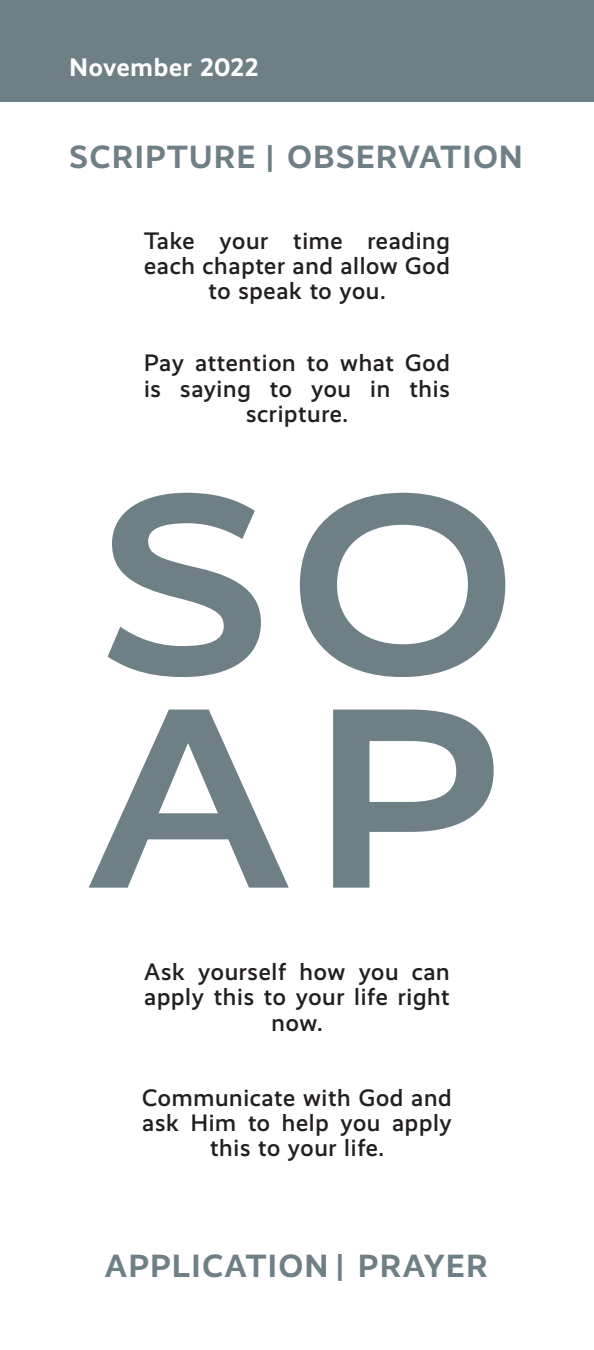
<style>
.page{position:relative;width:594px;height:1350px;background:#fff}
.page>*{position:absolute;margin:0;border:0;box-sizing:border-box;transform-origin:0 0}
.t1{font:700 32.4px "Realist";letter-spacing:.05em;color:#6e7f86}
.t2{font:700 25.5px "Realist";letter-spacing:.03em;color:#fff}
.t3{font:500 24px/25.2px "Realist";letter-spacing:.03em;color:#231f20;text-align:center}
</style>
<div class="page">
<div style="left:0;top:0;width:594px;height:101px;background:#6e7f86"></div>
<svg style="left:108px;top:493px;width:153px;height:184px"></svg>
<svg style="left:300px;top:493px;width:205px;height:184px"></svg>
<svg style="left:89px;top:710px;width:200px;height:178px"></svg>
<svg style="left:333px;top:710px;width:161px;height:178px"></svg>
<p class="t2" style="left:70px;top:52px;width:190px">November 2022</p>
<h1 class="t1" style="left:70px;top:138px;width:455px">SCRIPTURE | OBSERVATION</h1>
<p class="t3" style="left:144px;top:228px;width:307px">Take your time reading each chapter and allow God to speak to you.</p>
<p class="t3" style="left:144px;top:351px;width:307px">Pay attention to what God is saying to you in this scripture.</p>
<p class="t3" style="left:144px;top:960px;width:307px">Ask yourself how you can apply this to your life right now.</p>
<p class="t3" style="left:142px;top:1085px;width:311px">Communicate with God and ask Him to help you apply this to your life.</p>
<h1 class="t1" style="left:105px;top:1247px;width:384px">APPLICATION | PRAYER</h1>
</div>
